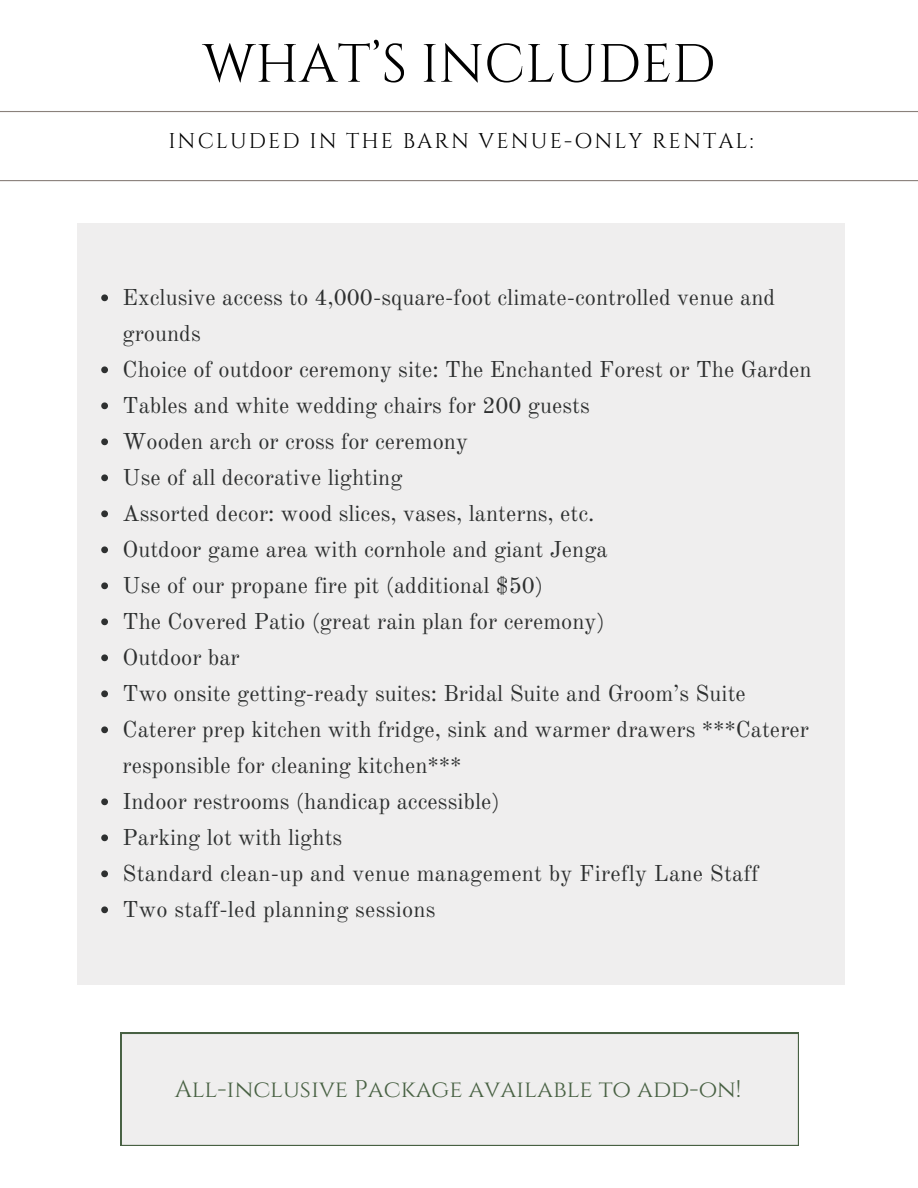
<style>
.page{position:relative;width:918px;height:1188px;background:#fff}
.page>*{position:absolute;margin:0;border:0;box-sizing:border-box;transform-origin:0 0}
.t1{font:53.85px "Cinzel";color:#000}
.t2{font:24px "Cinzel";color:#486143}
.t3{font:22.5px/36px "Old Standard";color:#2e3030}
.t4{font:21.3px "Cinzel";letter-spacing:.1em;color:#000}
</style>
<div class="page">
<div style="left:77px;top:223px;width:767px;height:761px;background:#efeeee"></div>
<svg style="left:101px;top:294px;width:7px;height:7px"></svg>
<svg style="left:101px;top:366px;width:7px;height:7px"></svg>
<svg style="left:101px;top:402px;width:7px;height:7px"></svg>
<svg style="left:101px;top:438px;width:7px;height:7px"></svg>
<svg style="left:101px;top:474px;width:7px;height:7px"></svg>
<svg style="left:101px;top:510px;width:7px;height:7px"></svg>
<svg style="left:101px;top:546px;width:7px;height:7px"></svg>
<svg style="left:101px;top:582px;width:7px;height:7px"></svg>
<svg style="left:101px;top:618px;width:7px;height:7px"></svg>
<svg style="left:101px;top:654px;width:7px;height:7px"></svg>
<svg style="left:101px;top:690px;width:7px;height:7px"></svg>
<svg style="left:101px;top:726px;width:7px;height:7px"></svg>
<svg style="left:101px;top:798px;width:7px;height:7px"></svg>
<svg style="left:101px;top:834px;width:7px;height:7px"></svg>
<svg style="left:101px;top:870px;width:7px;height:7px"></svg>
<svg style="left:101px;top:906px;width:7px;height:7px"></svg>
<div style="left:121px;top:1033px;width:678px;height:113px;background:#efeeee"></div>
<hr style="left:0;top:180px;width:918px;height:1px;background:#8a817b">
<hr style="left:0;top:111px;width:918px;height:1px;background:#8a817b">
<p class="t1" style="left:202px;top:29px;width:515px">WHAT’S INCLUDED</p>
<p class="t4" style="left:168px;top:128px;width:587px">INCLUDED IN THE BARN VENUE-ONLY RENTAL:</p>
<p class="t3" style="left:123px;top:279px;width:654px">Exclusive access to 4,000-square-foot climate-controlled venue and grounds</p>
<p class="t3" style="left:123px;top:351px;width:691px">Choice of outdoor ceremony site: The Enchanted Forest or The Garden</p>
<p class="t3" style="left:123px;top:387px;width:469px">Tables and white wedding chairs for 200 guests</p>
<p class="t3" style="left:123px;top:423px;width:347px">Wooden arch or cross for ceremony</p>
<p class="t3" style="left:123px;top:459px;width:281px">Use of all decorative lighting</p>
<p class="t3" style="left:123px;top:495px;width:473px">Assorted decor: wood slices, vases, lanterns, etc.</p>
<p class="t3" style="left:123px;top:531px;width:487px">Outdoor game area with cornhole and giant Jenga</p>
<p class="t3" style="left:123px;top:567px;width:422px">Use of our propane fire pit (additional $50)</p>
<p class="t3" style="left:123px;top:603px;width:484px">The Covered Patio (great rain plan for ceremony)</p>
<p class="t3" style="left:123px;top:639px;width:119px">Outdoor bar</p>
<p class="t3" style="left:123px;top:675px;width:625px">Two onsite getting-ready suites: Bridal Suite and Groom’s Suite</p>
<p class="t3" style="left:123px;top:711px;width:688px">Caterer prep kitchen with fridge, sink and warmer drawers ***Caterer responsible for cleaning kitchen***</p>
<p class="t3" style="left:123px;top:783px;width:379px">Indoor restrooms (handicap accessible)</p>
<p class="t3" style="left:123px;top:819px;width:221px">Parking lot with lights</p>
<p class="t3" style="left:123px;top:855px;width:638px">Standard clean-up and venue management by Firefly Lane Staff</p>
<p class="t3" style="left:123px;top:891px;width:315px">Two staff-led planning sessions</p>
<p class="t2" style="left:175px;top:1073px;width:568px">All-inclusive Package available to add-on!</p>
</div>
